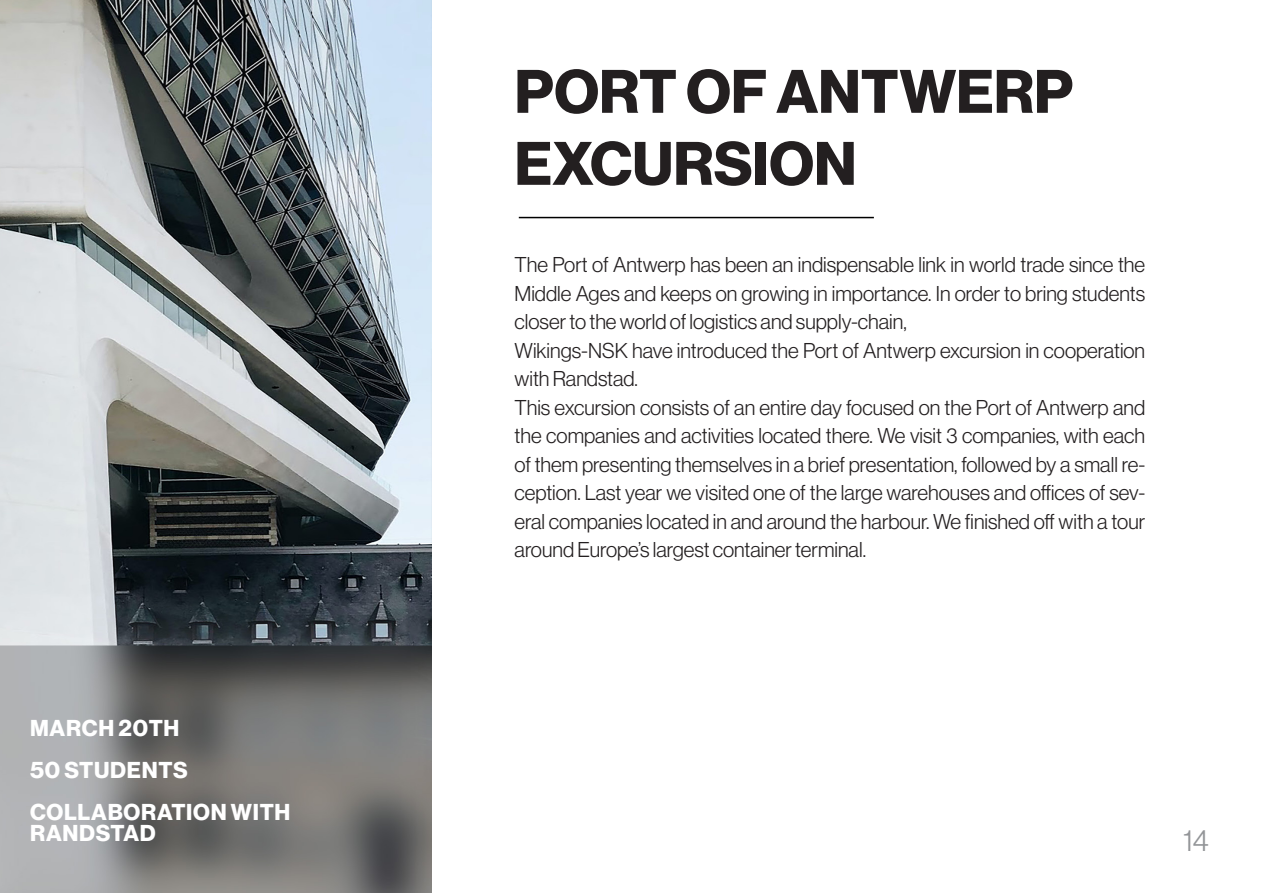
<style>
.page{position:relative;width:1263px;height:893px;background:#fff}
.page>*{position:absolute;margin:0;border:0;box-sizing:border-box;transform-origin:0 0}
.t1{font:700 60px "Neue Haas Display";color:#231f20}
.t2{font:300 30px "Neue Haas Display";color:#939598}
.t3{font:700 22.5px "Neue Haas Display";letter-spacing:.03em;color:#fff}
.t4{font:300 21px/28.5px "Neue Haas Display";color:#231f20;text-align:justify}
</style>
<div class="page">
<img style="left:0;top:0;width:432px;height:893px">
<hr style="left:519px;top:217px;width:355px;height:1px;background:#000">
<p class="t3" style="left:30px;top:715px;width:151px">MARCH 20TH</p>
<p class="t3" style="left:30px;top:757px;width:159px">50 STUDENTS</p>
<p class="t3" style="left:30px;top:799px;width:262px">COLLABORATION WITH</p>
<p class="t3" style="left:30px;top:820px;width:127px">RANDSTAD</p>
<p class="t1" style="left:514px;top:57px;width:560px">PORT OF ANTWERP</p>
<p class="t1" style="left:514px;top:129px;width:344px">EXCURSION</p>
<p class="t4" style="left:514px;top:251px;width:632px">The Port of Antwerp has been an indispensable link in world trade since the Middle Ages and keeps on growing in importance. In order to bring students closer to the world of logistics and supply-chain,</p>
<p class="t4" style="left:514px;top:336px;width:632px">Wikings-NSK have introduced the Port of Antwerp excursion in cooperation with Randstad.</p>
<p class="t4" style="left:514px;top:393px;width:632px">This excursion consists of an entire day focused on the Port of Antwerp and the companies and activities located there. We visit 3 companies, with each of them presenting themselves in a brief presentation, followed by a small re&shy;ception. Last year we visited one of the large warehouses and offices of sev&shy;eral companies located in and around the harbour. We finished off with a tour around Europe’s largest container terminal.</p>
<p class="t2" style="left:1183px;top:824px;width:27px">14</p>
</div>
